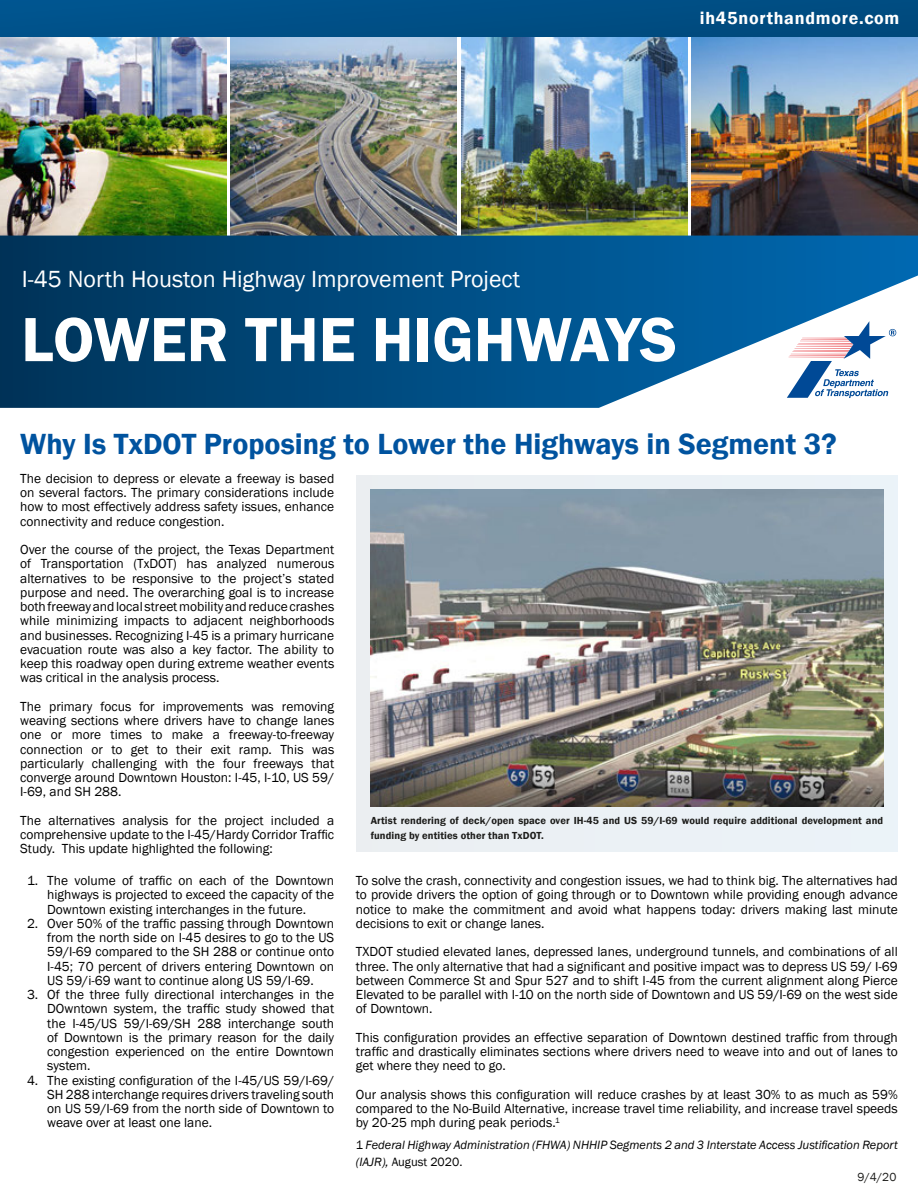
<style>
.page{position:relative;width:918px;height:1188px;background:#fff}
.page>*{position:absolute;margin:0;border:0;box-sizing:border-box;transform-origin:0 0}
.t1{font:600 64.65px "Franklin Gothic";color:#fff}
.t2{font:600 30px "Franklin Gothic";color:#00539f}
.t3{font:24px "Franklin Gothic";color:#fff}
.t4{font:600 18px "Franklin Gothic";letter-spacing:.04em;color:#fff}
.t5{font:13.5px/14.2px "Franklin Gothic";color:#000;text-align:justify}
.t6{font:italic 12.3px/16.5px "Franklin Gothic";color:#000}
.t7{font:12px "Franklin Gothic";color:#1d1d1b}
.t8{font:600 10.5px/15px "Franklin Gothic";letter-spacing:.01em;color:#1d1d1b}
.s1{font-style:normal}
</style>
<div class="page">
<img style="left:0;top:36px;width:226px;height:200px">
<img style="left:231px;top:36px;width:226px;height:200px">
<img style="left:461px;top:36px;width:226px;height:200px">
<img style="left:692px;top:36px;width:226px;height:200px">
<svg style="left:0;top:236px;width:918px;height:172px;background:#155b8b"></svg>
<div style="left:0;top:0;width:918px;height:36px;background:#004f86"></div>
<div style="left:356px;top:475px;width:542px;height:377px;background:#ebf0f5"></div>
<img style="left:371px;top:490px;width:513px;height:317px">
<svg style="left:787px;top:321px;width:109px;height:77px"></svg>
<p class="t4" style="left:700px;top:7px;width:201px">ih45northandmore.com</p>
<p class="t3" style="left:22px;top:264px;width:500px">I-45 North Houston Highway Improvement Project</p>
<p class="t1" style="left:21px;top:300px;width:658px">LOWER THE HIGHWAYS</p>
<p class="t2" style="left:20px;top:425px;width:818px">Why Is TxDOT Proposing to Lower the Highways in Segment 3?</p>
<p class="t5" style="left:20px;top:472px;width:316px">The decision to depress or elevate a freeway is based on several factors. The primary considerations include how to most effectively address safety issues, enhance connectivity and reduce congestion.</p>
<p class="t5" style="left:20px;top:543px;width:316px">Over the course of the project, the Texas Department of Transportation (TxDOT) has analyzed numerous alternatives to be responsive to the project’s stated purpose and need. The overarching goal is to increase both freeway and local street mobility and reduce crashes while minimizing impacts to adjacent neighborhoods and businesses. Recognizing I-45 is a primary hurricane evacuation route was also a key factor. The ability to keep this roadway open during extreme weather events was critical in the analysis process.</p>
<p class="t5" style="left:20px;top:700px;width:316px">The primary focus for improvements was removing weaving sections where drivers have to change lanes one or more times to make a freeway-to-freeway connection or to get to their exit ramp. This was particularly challenging with the four freeways that converge around Downtown Houston: I-45, I-10, US 59/ I-69, and SH 288.</p>
<p class="t5" style="left:20px;top:814px;width:316px">The alternatives analysis for the project included a comprehensive update to the I-45/Hardy Corridor Traffic Study. This update highlighted the following:</p>
<p class="t5" style="left:47px;top:874px;width:289px;text-indent:-20px">1. The volume of traffic on each of the Downtown highways is projected to exceed the capacity of the Downtown existing interchanges in the future.</p>
<p class="t5" style="left:47px;top:916px;width:289px;text-indent:-20px">2. Over 50% of the traffic passing through Downtown from the north side on I-45 desires to go to the US 59/I-69 compared to the SH 288 or continue onto I-45; 70 percent of drivers entering Downtown on US 59/i-69 want to continue along US 59/I-69.</p>
<p class="t5" style="left:47px;top:988px;width:289px;text-indent:-20px">3. Of the three fully directional interchanges in the DOwntown system, the traffic study showed that the I-45/US 59/I-69/SH 288 interchange south of Downtown is the primary reason for the daily congestion experienced on the entire Downtown system.</p>
<p class="t5" style="left:47px;top:1073px;width:289px;text-indent:-20px">4. The existing configuration of the I-45/US 59/I-69/ SH 288 interchange requires drivers traveling south on US 59/I-69 from the north side of Downtown to weave over at least one lane.</p>
<p class="t8" style="left:371px;top:813px;width:514px">Artist rendering of deck/open space over IH-45 and US 59/I-69 would require additional development and funding by entities other than TxDOT.</p>
<p class="t5" style="left:356px;top:874px;width:543px">To solve the crash, connectivity and congestion issues, we had to think big. The alternatives had to provide drivers the option of going through or to Downtown while providing enough advance notice to make the commitment and avoid what happens today: drivers making last minute decisions to exit or change lanes.</p>
<p class="t5" style="left:356px;top:945px;width:543px">TXDOT studied elevated lanes, depressed lanes, underground tunnels, and combinations of all three. The only alternative that had a significant and positive impact was to depress US 59/ I-69 between Commerce St and Spur 527 and to shift I-45 from the current alignment along Pierce Elevated to be parallel with I-10 on the north side of Downtown and US 59/I-69 on the west side of Downtown.</p>
<p class="t5" style="left:356px;top:1030px;width:543px">This configuration provides an effective separation of Downtown destined traffic from through traffic and drastically eliminates sections where drivers need to weave into and out of lanes to get where they need to go.</p>
<p class="t5" style="left:356px;top:1087px;width:543px">Our analysis shows this configuration will reduce crashes by at least 30% to as much as 59% compared to the No-Build Alternative, increase travel time reliability, and increase travel speeds by 20-25 mph during peak periods.<sup>1</sup></p>
<p class="t6" style="left:356px;top:1137px;width:543px"><span class="s1">1</span> Federal Highway Administration (FHWA) NHHIP Segments 2 and 3 Interstate Access Justification Report (IAJR), <span class="s1">August 2020.</span></p>
<p class="t7" style="left:857px;top:1170px;width:41px">9/4/20</p>
</div>
